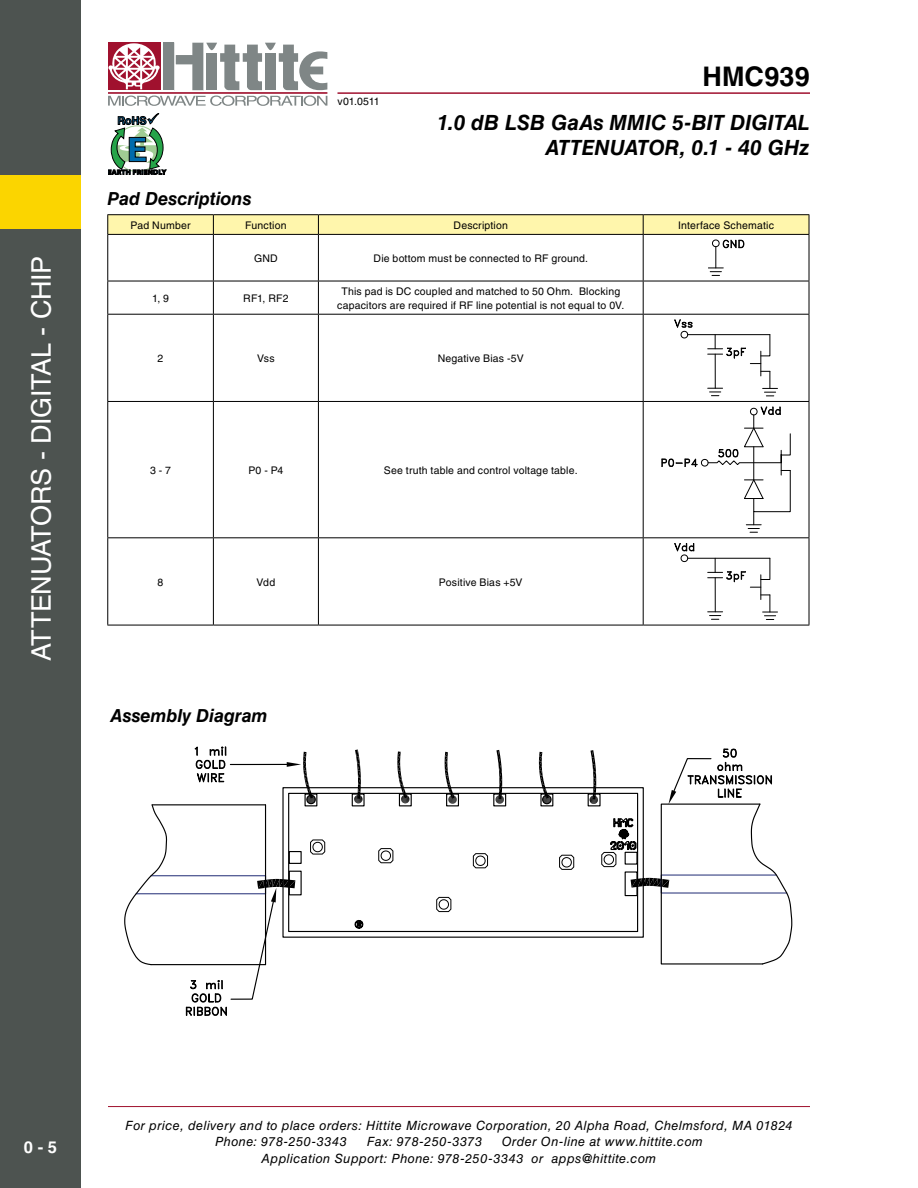
<style>
.page{position:relative;width:918px;height:1188px;background:#fff}
.page>*{position:absolute;margin:0;border:0;box-sizing:border-box;transform-origin:0 0}
.t1{font:27px "Helvetica LT Std";letter-spacing:-.015em;color:#fff}
.t2{font:700 27px "Helvetica LT Std";letter-spacing:.005em;color:#000}
.t3{font:italic 700 21px/25.2px "Helvetica LT Std";letter-spacing:.005em;color:#000;text-align:right}
.t4{font:italic 700 18px "Helvetica LT Std";letter-spacing:-.005em;color:#000}
.t5{font:700 16.5px "Helvetica LT Std";color:#fff}
.t6{font:italic 12.75px/16.5px "Helvetica LT Std";letter-spacing:.035em;color:#000}
.t7{font:10.5px/13.5px "Helvetica LT Std";letter-spacing:.015em;color:#000;text-align:center}
</style>
<div class="page">
<hr style="left:108px;top:1106px;width:702px;height:1px;background:#a0112e">
<hr style="left:338px;top:92px;width:472px;height:2px;background:#a0112e">
<div style="left:163px;top:43px;width:11px;height:47px;background:#7f8686"></div>
<div style="left:108px;top:43px;width:52px;height:47px;background:#a0112e"></div>
<hr style="left:108px;top:92px;width:219px;height:2px;background:#a0112e">
<svg style="left:176px;top:43px;width:151px;height:47px"></svg>
<svg style="left:108px;top:96px;width:219px;height:10px"></svg>
<svg style="left:108px;top:43px;width:52px;height:46px"></svg>
<svg style="left:108px;top:113px;width:58px;height:62px"></svg>
<div style="left:0;top:0;width:81px;height:1188px;background:#4d5350"></div>
<div style="left:0;top:175px;width:81px;height:54px;background:#fbd500"></div>
<hr style="left:107px;top:214px;width:106px;height:1px;background:#000">
<hr style="left:213px;top:214px;width:105px;height:1px;background:#000">
<hr style="left:318px;top:214px;width:325px;height:1px;background:#000">
<hr style="left:643px;top:214px;width:166px;height:1px;background:#000">
<svg style="left:107px;top:215px;width:703px;height:19px;background:#f9f0a7"></svg>
<hr style="left:107px;top:234px;width:106px;height:1px;background:#000">
<hr style="left:107px;top:235px;width:1px;height:46px;background:#000">
<hr style="left:213px;top:234px;width:105px;height:1px;background:#000">
<hr style="left:213px;top:235px;width:1px;height:46px;background:#000">
<hr style="left:318px;top:234px;width:325px;height:1px;background:#000">
<hr style="left:318px;top:235px;width:1px;height:46px;background:#000">
<hr style="left:643px;top:234px;width:166px;height:1px;background:#000">
<hr style="left:643px;top:235px;width:1px;height:46px;background:#000">
<hr style="left:809px;top:235px;width:1px;height:46px;background:#000">
<hr style="left:107px;top:281px;width:106px;height:1px;background:#000">
<hr style="left:107px;top:281px;width:1px;height:33px;background:#000">
<hr style="left:213px;top:281px;width:105px;height:1px;background:#000">
<hr style="left:213px;top:281px;width:1px;height:33px;background:#000">
<hr style="left:318px;top:281px;width:325px;height:1px;background:#000">
<hr style="left:318px;top:281px;width:1px;height:33px;background:#000">
<hr style="left:643px;top:281px;width:166px;height:1px;background:#000">
<hr style="left:643px;top:281px;width:1px;height:33px;background:#000">
<hr style="left:809px;top:281px;width:1px;height:33px;background:#000">
<hr style="left:107px;top:314px;width:106px;height:1px;background:#000">
<hr style="left:107px;top:315px;width:1px;height:86px;background:#000">
<hr style="left:213px;top:314px;width:105px;height:1px;background:#000">
<hr style="left:213px;top:315px;width:1px;height:86px;background:#000">
<hr style="left:318px;top:314px;width:325px;height:1px;background:#000">
<hr style="left:318px;top:315px;width:1px;height:86px;background:#000">
<hr style="left:643px;top:314px;width:166px;height:1px;background:#000">
<hr style="left:643px;top:315px;width:1px;height:86px;background:#000">
<hr style="left:809px;top:315px;width:1px;height:86px;background:#000">
<hr style="left:107px;top:401px;width:106px;height:1px;background:#000">
<hr style="left:107px;top:402px;width:1px;height:135px;background:#000">
<hr style="left:213px;top:401px;width:105px;height:1px;background:#000">
<hr style="left:213px;top:402px;width:1px;height:135px;background:#000">
<hr style="left:318px;top:401px;width:325px;height:1px;background:#000">
<hr style="left:318px;top:402px;width:1px;height:135px;background:#000">
<hr style="left:643px;top:401px;width:166px;height:1px;background:#000">
<hr style="left:643px;top:402px;width:1px;height:135px;background:#000">
<hr style="left:809px;top:402px;width:1px;height:135px;background:#000">
<hr style="left:107px;top:538px;width:1px;height:87px;background:#000">
<hr style="left:213px;top:538px;width:1px;height:87px;background:#000">
<hr style="left:318px;top:538px;width:1px;height:87px;background:#000">
<hr style="left:643px;top:537px;width:166px;height:1px;background:#000">
<hr style="left:643px;top:538px;width:1px;height:87px;background:#000">
<hr style="left:809px;top:538px;width:1px;height:87px;background:#000">
<hr style="left:107px;top:537px;width:106px;height:1px;background:#000">
<hr style="left:107px;top:625px;width:106px;height:1px;background:#000">
<hr style="left:213px;top:537px;width:105px;height:1px;background:#000">
<hr style="left:213px;top:625px;width:105px;height:1px;background:#000">
<hr style="left:318px;top:537px;width:325px;height:1px;background:#000">
<hr style="left:318px;top:625px;width:325px;height:1px;background:#000">
<hr style="left:643px;top:625px;width:166px;height:1px;background:#000">
<svg style="left:708px;top:240px;width:36px;height:36px"></svg>
<hr style="left:688px;top:334px;width:82px;height:1px;background:#000">
<svg style="left:674px;top:320px;width:19px;height:18px"></svg>
<svg style="left:708px;top:334px;width:70px;height:63px"></svg>
<svg style="left:662px;top:407px;width:128px;height:126px"></svg>
<hr style="left:688px;top:558px;width:82px;height:1px;background:#000">
<svg style="left:674px;top:543px;width:20px;height:19px"></svg>
<svg style="left:708px;top:558px;width:70px;height:62px"></svg>
<svg style="left:397px;top:751px;width:13px;height:53px"></svg>
<svg style="left:354px;top:750px;width:9px;height:54px"></svg>
<svg style="left:445px;top:752px;width:12px;height:52px"></svg>
<svg style="left:496px;top:750px;width:8px;height:54px"></svg>
<svg style="left:539px;top:752px;width:13px;height:52px"></svg>
<svg style="left:354px;top:920px;width:10px;height:9px"></svg>
<svg style="left:124px;top:746px;width:202px;height:270px"></svg>
<svg style="left:378px;top:848px;width:16px;height:16px"></svg>
<svg style="left:473px;top:853px;width:15px;height:16px"></svg>
<svg style="left:559px;top:854px;width:16px;height:16px"></svg>
<svg style="left:590px;top:748px;width:202px;height:217px"></svg>
<svg style="left:436px;top:896px;width:16px;height:16px"></svg>
<div style="left:289px;top:871px;width:13px;height:24px;border:1px solid #000"></div>
<div style="left:289px;top:851px;width:13px;height:13px;border:1px solid #000"></div>
<div style="left:305px;top:793px;width:12px;height:13px;border:1px solid #000"></div>
<div style="left:352px;top:793px;width:13px;height:13px;border:1px solid #000"></div>
<div style="left:399px;top:793px;width:13px;height:13px;border:1px solid #000"></div>
<div style="left:446px;top:793px;width:13px;height:13px;border:1px solid #000"></div>
<div style="left:493px;top:793px;width:13px;height:13px;border:1px solid #000"></div>
<div style="left:540px;top:793px;width:13px;height:13px;border:1px solid #000"></div>
<div style="left:588px;top:793px;width:13px;height:13px;border:1px solid #000"></div>
<div style="left:625px;top:852px;width:13px;height:13px;border:1px solid #000"></div>
<div style="left:625px;top:871px;width:13px;height:25px;border:1px solid #000"></div>
<h1 class="t1" style="left:26px;top:661px;width:407px;rotate:-90deg">Attenuators - Digital - Chip</h1>
<h3 class="t4" style="left:107px;top:188px;width:145px">Pad Descriptions</h3>
<p class="t7" style="left:338px;top:94px;width:43px">v01.0511</p>
<h1 class="t2" style="left:703px;top:60px;width:109px">HMC939</h1>
<h2 class="t3" style="left:437px;top:109px;width:374px">1.0 dB LSB GaAs MMIC 5-BIT DIGITAL<br>ATTENUATOR, 0.1 - 40 GHz</h2>
<p class="t7" style="left:131px;top:219px;width:61px">Pad Number</p>
<p class="t7" style="left:245px;top:219px;width:43px">Function</p>
<p class="t7" style="left:454px;top:219px;width:56px">Description</p>
<p class="t7" style="left:678px;top:219px;width:97px">Interface Schematic</p>
<p class="t7" style="left:254px;top:252px;width:25px">GN D</p>
<p class="t7" style="left:374px;top:252px;width:216px">Die bottom must be connected to RF ground.</p>
<p class="t7" style="left:152px;top:292px;width:19px">1, 9</p>
<p class="t7" style="left:243px;top:292px;width:47px">RF1, RF2</p>
<p class="t7" style="left:337px;top:285px;width:289px">This pad is DC coupled and matched to 50 Ohm. Blocking capacitors are required if RF line potential is not equal to 0V.</p>
<p class="t7" style="left:158px;top:352px;width:7px">2</p>
<p class="t7" style="left:257px;top:352px;width:19px">Vss</p>
<p class="t7" style="left:438px;top:352px;width:88px">Negative Bias -5V</p>
<p class="t7" style="left:150px;top:464px;width:23px">3 - 7</p>
<p class="t7" style="left:248px;top:464px;width:36px">P0 - P4</p>
<p class="t7" style="left:384px;top:464px;width:195px">See truth table and control voltage table.</p>
<p class="t7" style="left:158px;top:575px;width:7px">8</p>
<p class="t7" style="left:257px;top:575px;width:20px">Vdd</p>
<p class="t7" style="left:439px;top:575px;width:85px">Positive Bias +5V</p>
<h3 class="t4" style="left:110px;top:705px;width:159px">Assembly Diagram</h3>
<h3 class="t5" style="left:24px;top:1138px;width:35px">0 - 5</h3>
<p class="t6" style="left:215px;top:1117px;width:579px;text-indent:-90px">For price, delivery and to place orders: Hittite Microwave Corporation, 20 Alpha Road, Chelmsford, MA 01824<br>Phone: 978-250-3343</p>
<p class="t6" style="left:262px;top:1133px;width:443px;text-indent:240px">Order On-line at www.hittite.com<br>Application Support: Phone: 978-250-3343 or apps@hittite.com</p>
<p class="t6" style="left:367px;top:1133px;width:117px">Fax: 978-250-3373</p>
</div>
